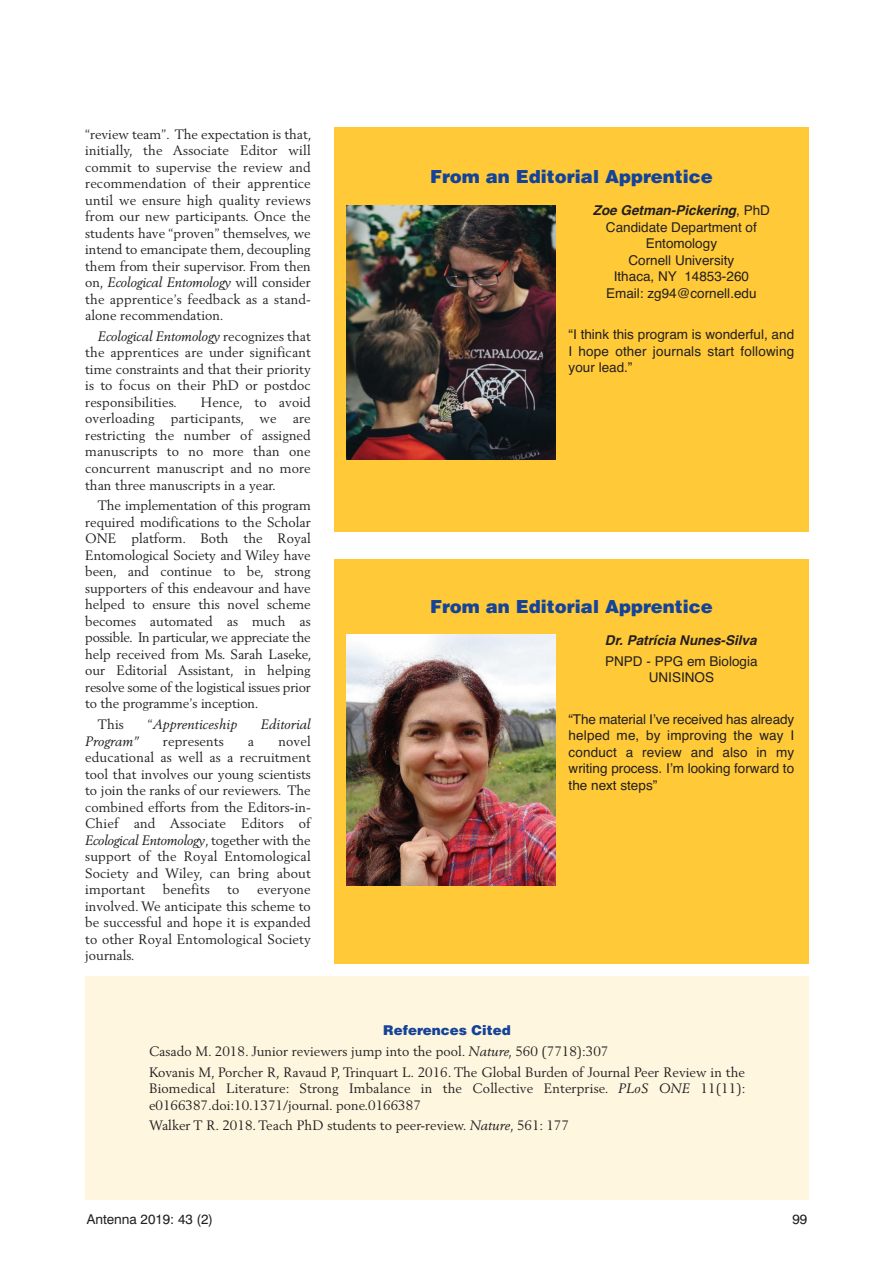
<style>
.page{position:relative;width:894px;height:1264px;background:#fff}
.page>*{position:absolute;margin:0;border:0;box-sizing:border-box;transform-origin:0 0}
.t1{font:900 18px "Helvetica";color:#154398}
.t2{font:13.5px/16.5px "Berling";color:#231f20;text-align:justify}
.t3{font:13.5px/16.5px "Helvetica";color:#231f20;text-align:center}
.t4{font:italic 13.5px "Berling";letter-spacing:.01em;color:#231f20}
.t5{font:italic 700 13.5px "Helvetica";color:#231f20}
.t6{font:13.5px "Swiss 721 BT";color:#231f20}
.t7{font:900 13.5px "Helvetica";color:#154398}
.s1{font-style:italic}
.s2{font-style:normal}
.s3{font-weight:700;font-style:italic}
</style>
<div class="page">
<div style="left:85px;top:976px;width:723px;height:223px;background:#fef6df"></div>
<div style="left:334px;top:128px;width:474px;height:404px;background:#ffc938"></div>
<img style="left:347px;top:205px;width:208px;height:254px">
<div style="left:334px;top:559px;width:474px;height:404px;background:#ffc938"></div>
<img style="left:347px;top:634px;width:208px;height:251px">
<p class="t2" style="left:85px;top:126px;width:228px">“review team”. The expectation is that, initially, the Associate Editor will commit to supervise the review and recommendation of their apprentice until we ensure high quality reviews from our new participants. Once the students have “proven” themselves, we intend to emancipate them, decoupling them from their supervisor. From then on, <span class="s1">Ecological Entomology</span> will consider the apprentice’s feedback as a stand&shy;alone recommendation.</p>
<p class="t2" style="left:85px;top:329px;width:227px;text-indent:13px"><span class="s1">Ecological Entomology</span> recognizes that the apprentices are under significant time constraints and that their priority is to focus on their PhD or postdoc responsibilities.</p>
<p class="t2" style="left:85px;top:395px;width:227px;text-indent:116px">Hence, to avoid overloading participants, we are restricting the number of assigned manuscripts to no more than one concurrent manuscript and no more than three manuscripts in a year.</p>
<p class="t2" style="left:85px;top:498px;width:228px;text-indent:13px">The implementation of this program required modifications to the Scholar ONE platform. Both the Royal Entomological Society and Wiley have been, and continue to be, strong supporters of this endeavour and have helped to ensure this novel scheme becomes automated as much as possible. In particular, we appreciate the help received from Ms. Sarah Laseke, our Editorial Assistant, in helping resolve some of the logistical issues prior to the programme’s inception.</p>
<p class="t2" style="left:98px;top:717px;width:27px">This</p>
<p class="t4" style="left:148px;top:718px;width:91px"><span class="s2">“</span>Apprenticeship</p>
<p class="t4" style="left:261px;top:718px;width:51px">Editorial</p>
<p class="t4" style="left:85px;top:735px;width:55px">Program”</p>
<p class="t2" style="left:163px;top:733px;width:62px">represents</p>
<p class="t2" style="left:248px;top:733px;width:8px">a</p>
<p class="t2" style="left:85px;top:733px;width:227px;text-indent:193px">novel educational as well as a recruitment tool that involves our young scientists to join the ranks of our reviewers. The combined efforts from the Editors-in-Chief and Associate Editors of <span class="s1">Ecological Entomology</span>, together with the support of the Royal Entomological Society and Wiley, can bring about important</p>
<p class="t2" style="left:163px;top:882px;width:48px">benefits</p>
<p class="t2" style="left:227px;top:882px;width:14px">to</p>
<p class="t2" style="left:85px;top:882px;width:227px;text-indent:172px">everyone involved. We anticipate this scheme to be successful and hope it is expanded to other Royal Entomological Society journals.</p>
<h1 class="t1" style="left:430px;top:170px;width:284px">From an Editorial Apprentice</h1>
<p class="t3" style="left:592px;top:202px;width:179px"><span class="s3">Zoe Getman-Pickering</span>, PhD<br>Candidate Department of<br>Entomology<br>Cornell University<br>Ithaca, NY 14853-260<br>Email: zg94@cornell.edu</p>
<p class="t3" style="left:568px;top:326px;width:227px;text-align:justify">“I think this program is wonderful, and I hope other journals start following your lead.”</p>
<h1 class="t1" style="left:430px;top:600px;width:284px">From an Editorial Apprentice</h1>
<p class="t5" style="left:604px;top:632px;width:153px">Dr. Patrícia Nunes-Silva</p>
<p class="t3" style="left:605px;top:652px;width:154px">PNPD - PPG em Biologia<br>UNISINOS</p>
<p class="t3" style="left:568px;top:710px;width:227px;text-align:justify">“The material I’ve received has already helped me, by improving the way I conduct a review and also in my writing process. I’m looking forward to the next steps”</p>
<p class="t7" style="left:383px;top:1025px;width:129px">References Cited</p>
<p class="t2" style="left:149px;top:1041px;width:597px;line-height:20.7px">Casado M. 2018. Junior reviewers jump into the pool. <span class="s1">Nature,</span> 560 (7718):307<br>Kovanis M, Porcher R, Ravaud P, Trinquart L. 2016. The Global Burden of Journal Peer Review in the</p>
<p class="t2" style="left:149px;top:1080px;width:597px">Biomedical Literature: Strong Imbalance in the Collective Enterprise. <span class="s1">PLoS ONE</span> 11(11): e0166387.doi:10.1371/journal. pone.0166387</p>
<p class="t2" style="left:149px;top:1118px;width:421px">Walker T R. 2018. Teach PhD students to peer-review. <span class="s1">Nature</span>, 561: 177</p>
<p class="t6" style="left:87px;top:1213px;width:128px">Antenna 2019: 43 (2)</p>
<p class="t6" style="left:792px;top:1213px;width:16px">99</p>
</div>
